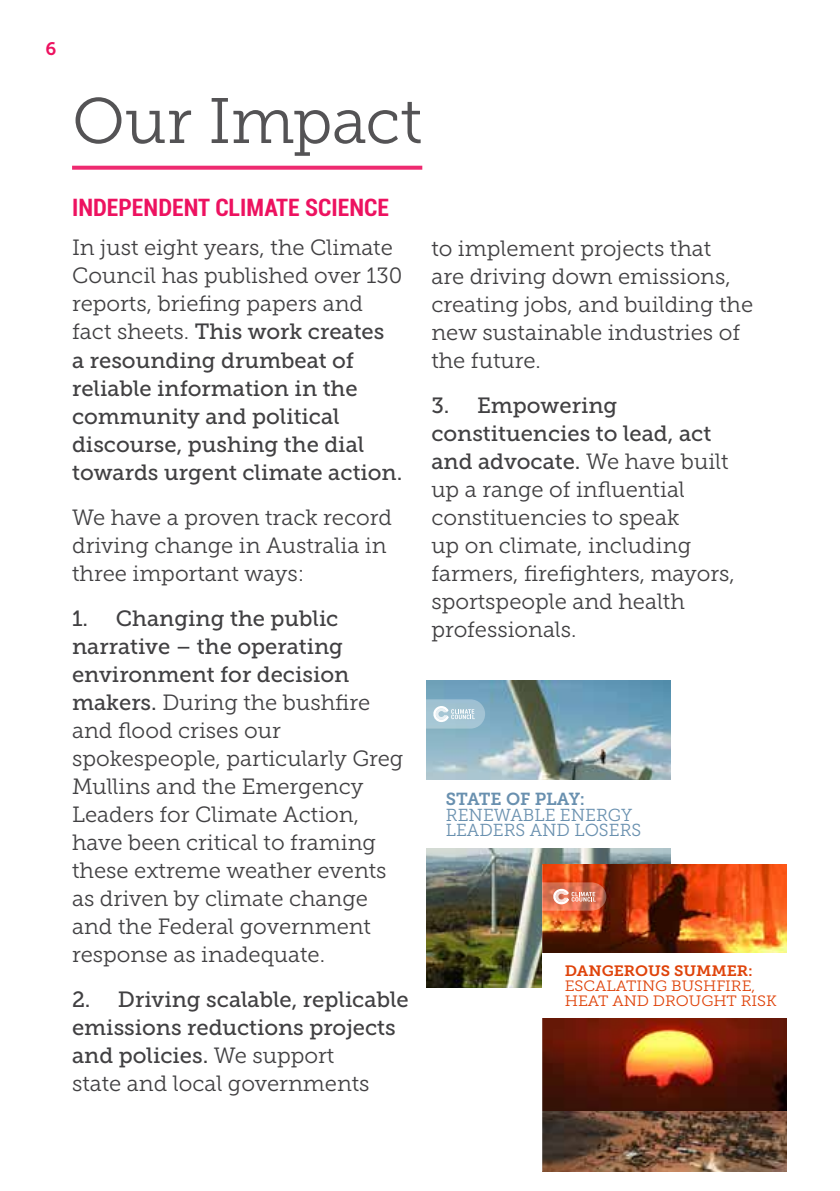
<style>
.page{position:relative;width:840px;height:1191px;background:#fff}
.page>*{position:absolute;margin:0;border:0;box-sizing:border-box;transform-origin:0 0}
.t1{font:64px "Museo Slab 300";letter-spacing:-.01em;color:#414042}
.t2{font:700 condensed 24px "Roboto";color:#ed1260}
.t3{font:22px/28px "Museo Slab 300";color:#414042}
.t4{font:22px/28px "Museo Slab 500";color:#414042}
.t5{font:18px "Museo Slab 700";color:#ed1260}
.t6{font:17.4px/15.4px "Museo Slab 300";color:#6990af}
.t7{font:17.4px "Museo Slab 700";color:#6990af}
.t8{font:15px/14.8px "Museo Slab 300";letter-spacing:-.005em;color:#df430a;scale:1.06 1}
.t9{font:15px "Museo Slab 700";letter-spacing:-.005em;color:#df430a;scale:1.06 1}
.s1{font-family:"Museo Slab 300"}
.s2{font-family:"Museo Slab 500"}
</style>
<div class="page">
<svg style="left:72px;top:166px;width:350px;height:4px"></svg>
<img style="left:426px;top:680px;width:244px;height:307px">
<div style="left:426px;top:780px;width:244px;height:68px;background:#fff"></div>
<svg style="left:426px;top:699px;width:59px;height:29px;background:#accad7"></svg>
<img style="left:542px;top:1018px;width:243px;height:153px">
<img style="left:541px;top:864px;width:244px;height:89px">
<div style="left:541px;top:953px;width:244px;height:64px;background:#fff"></div>
<svg style="left:541px;top:882px;width:65px;height:28px;background:#d88066"></svg>
<p class="t5" style="left:45px;top:38px;width:12px">6</p>
<h1 class="t1" style="left:72px;top:86px;width:351px">Our Impact</h1>
<p class="t2" style="left:72px;top:191px;width:318px">INDEPENDENT CLIMATE SCIENCE</p>
<p class="t3" style="left:72px;top:234px;width:331px">In just eight years, the Climate<br>Council has published over 130 reports, briefing papers and</p>
<p class="t4" style="left:72px;top:318px;width:331px"><span class="s1">fact sheets.</span> This work creates<br>a resounding drumbeat of reliable information in the community and political discourse, pushing the dial towards urgent climate action.</p>
<p class="t3" style="left:72px;top:503px;width:321px">We have a proven track record driving change in Australia in three important ways:</p>
<p class="t4" style="left:72px;top:604px;width:278px">1. Changing the public narrative – the operating environment for decision</p>
<p class="t3" style="left:72px;top:688px;width:333px"><span class="s2">makers.</span> During the bushfire and flood crises our spokespeople, particularly Greg<br>Mullins and the Emergency<br>Leaders for Climate Action, have been critical to framing these extreme weather events as driven by climate change and the Federal government response as inadequate.</p>
<p class="t4" style="left:72px;top:985px;width:338px">2. Driving scalable, replicable emissions reductions projects and policies. <span class="s1">We support</span></p>
<p class="t3" style="left:72px;top:1069px;width:299px">state and local governments</p>
<p class="t3" style="left:431px;top:235px;width:323px">to implement projects that<br>are driving down emissions, creating jobs, and building the new sustainable industries of the future.</p>
<p class="t4" style="left:431px;top:392px;width:298px">3. Empowering constituencies to lead, act and advocate. <span class="s1">We have built</span></p>
<p class="t3" style="left:431px;top:476px;width:305px">up a range of influential constituencies to speak<br>up on climate, including farmers, firefighters, mayors, sportspeople and health professionals.</p>
<p class="t7" style="left:445px;top:789px;width:141px">STATE OF PLAY:</p>
<p class="t6" style="left:445px;top:807px;width:197px">RENEWABLE ENERGY<br>LEADERS AND LOSERS</p>
<p class="t9" style="left:564px;top:962px;width:179px">DANGEROUS SUMMER:</p>
<p class="t8" style="left:564px;top:978px;width:201px">ESCALATING BUSHFIRE,<br>HEAT AND DROUGHT RISK</p>
</div>
